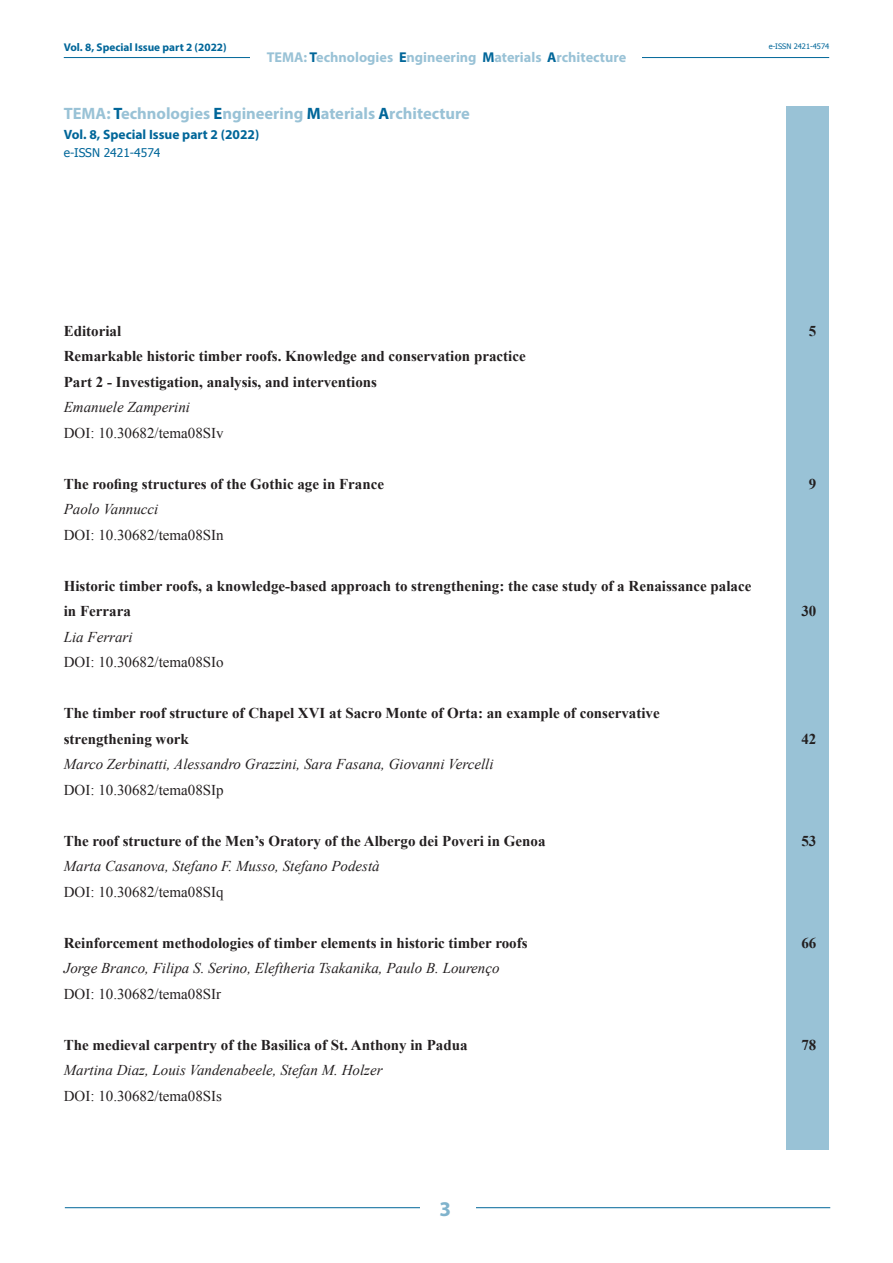
<style>
.page{position:relative;width:893px;height:1263px;background:#fff}
.page>*{position:absolute;margin:0;border:0;box-sizing:border-box;transform-origin:0 0}
.t1{font:700 21px "Myriad Pro";color:#80b3cc}
.t2{font:700 16.5px "Myriad Pro";color:#99c2d6}
.t3{font:700 15px/25.5px "Times New Roman";color:#231f20}
.t4{font:italic 15px "Times New Roman";color:#231f20}
.t5{font:15px "Times New Roman";color:#231f20}
.t6{font:700 14.25px "Myriad Pro";color:#99c2d6}
.t7{font:700 13.5px "Myriad Pro";color:#069}
.t8{font:12px "Tahoma";color:#069}
.t9{font:700 11.25px "Myriad Pro";color:#069}
.t10{font:7.5px "Tahoma";color:#069}
.s1{color:#069}
</style>
<div class="page">
<hr style="left:64px;top:57px;width:765px;height:1px;background:#069">
<div style="left:251px;top:48px;width:391px;height:17px;background:#fff"></div>
<hr style="left:65px;top:1207px;width:765px;height:1px;background:#069">
<div style="left:420px;top:1195px;width:55px;height:25px;background:#fff"></div>
<div style="left:787px;top:106px;width:42px;height:1044px;background:#99c2d6"></div>
<p class="t9" style="left:64px;top:40px;width:164px">Vol. 8, Special Issue part 2 (2022)</p>
<p class="t10" style="left:769px;top:41px;width:62px">e-ISSN 2421-4574</p>
<p class="t6" style="left:267px;top:48px;width:361px">TEMA: <span class="s1">T</span>echnologies <span class="s1">E</span>ngineering <span class="s1">M</span>aterials <span class="s1">A</span>rchitecture</p>
<p class="t2" style="left:64px;top:102px;width:408px">TEMA: <span class="s1">T</span>echnologies <span class="s1">E</span>ngineering <span class="s1">M</span>aterials <span class="s1">A</span>rchitecture</p>
<p class="t7" style="left:64px;top:126px;width:197px">Vol. 8, Special Issue part 2 (2022)</p>
<p class="t8" style="left:64px;top:145px;width:98px">e-ISSN 2421-4574</p>
<p class="t3" style="left:64px;top:317px;width:59px">Editorial</p>
<p class="t3" style="left:809px;top:317px;width:9px">5</p>
<p class="t3" style="left:64px;top:343px;width:463px">Remarkable historic timber roofs. Knowledge and conservation practice</p>
<p class="t3" style="left:64px;top:368px;width:315px">Part 2 - Investigation, analysis, and interventions</p>
<p class="t4" style="left:64px;top:397px;width:128px">Emanuele Zamperini</p>
<p class="t5" style="left:64px;top:423px;width:161px">DOI: 10.30682/tema08SIv</p>
<p class="t3" style="left:64px;top:470px;width:322px">The roofing structures of the Gothic age in France</p>
<p class="t3" style="left:809px;top:470px;width:9px">9</p>
<p class="t4" style="left:64px;top:499px;width:96px">Paolo Vannucci</p>
<p class="t5" style="left:64px;top:525px;width:161px">DOI: 10.30682/tema08SIn</p>
<p class="t3" style="left:64px;top:572px;width:689px">Historic timber roofs, a knowledge-based approach to strengthening: the case study of a Renaissance palace in Ferrara</p>
<p class="t4" style="left:64px;top:626px;width:70px">Lia Ferrari</p>
<p class="t5" style="left:64px;top:652px;width:161px">DOI: 10.30682/tema08SIo</p>
<p class="t3" style="left:64px;top:700px;width:597px">The timber roof structure of Chapel XVI at Sacro Monte of Orta: an example of conservative strengthening work</p>
<p class="t3" style="left:801px;top:598px;width:16px">30</p>
<p class="t3" style="left:801px;top:725px;width:16px">42</p>
<p class="t4" style="left:64px;top:754px;width:431px">Marco Zerbinatti, Alessandro Grazzini, Sara Fasana, Giovanni Vercelli</p>
<p class="t5" style="left:64px;top:780px;width:161px">DOI: 10.30682/tema08SIp</p>
<p class="t3" style="left:64px;top:827px;width:483px">The roof structure of the Men’s Oratory of the Albergo dei Poveri in Genoa</p>
<p class="t3" style="left:801px;top:827px;width:16px">53</p>
<p class="t4" style="left:64px;top:856px;width:317px">Marta Casanova, Stefano F. Musso, Stefano Podestà</p>
<p class="t5" style="left:64px;top:882px;width:161px">DOI: 10.30682/tema08SIq</p>
<p class="t3" style="left:64px;top:929px;width:465px">Reinforcement methodologies of timber elements in historic timber roofs</p>
<p class="t3" style="left:801px;top:929px;width:16px">66</p>
<p class="t4" style="left:64px;top:958px;width:437px">Jorge Branco, Filipa S. Serino, Eleftheria Tsakanika, Paulo B. Lourenço</p>
<p class="t5" style="left:64px;top:984px;width:159px">DOI: 10.30682/tema08SIr</p>
<p class="t3" style="left:64px;top:1031px;width:405px">The medieval carpentry of the Basilica of St. Anthony in Padua</p>
<p class="t3" style="left:801px;top:1031px;width:16px">78</p>
<p class="t4" style="left:64px;top:1060px;width:320px">Martina Diaz, Louis Vandenabeele, Stefan M. Holzer</p>
<p class="t5" style="left:64px;top:1086px;width:160px">DOI: 10.30682/tema08SIs</p>
<h1 class="t1" style="left:439px;top:1195px;width:13px">3</h1>
</div>
